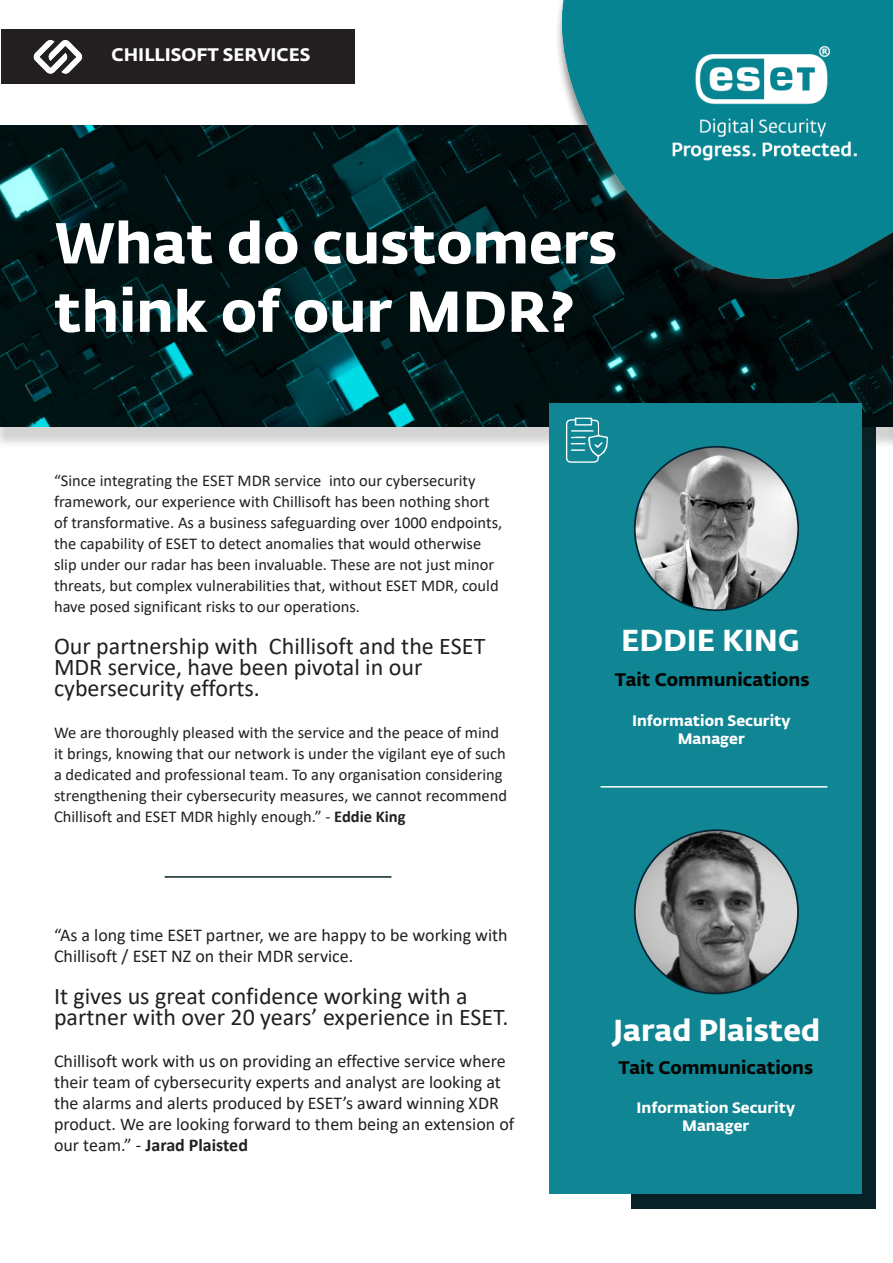
<style>
.page{position:relative;width:893px;height:1263px;background:#fff}
.page>*{position:absolute;margin:0;border:0;box-sizing:border-box;transform-origin:0 0}
.Headers_1{font:57px "Fedra Sans Alt Pro Bold LF";color:#fff}
.Headers_2{font:30px "Fedra Sans Alt Pro Bold LF";color:#fff}
.General_Text{font:24px/21px "Calibri";color:#231f20}
.General_Text-2{font:18px/21px "Calibri";color:#231f20}
.Headers_2-2{font:18px "Fedra Sans Alt Pro Bold LF";color:#040503}
.t1{font:18px "Fedra Sans Alt Pro Bold LF";color:#fff}
.General_Text-3{font:16.5px/21px "Calibri";color:#231f20}
.Headers_2-3{font:15px/18px "Fedra Sans Alt Pro Bold LF";color:#fff;text-align:center}
.s1{font-weight:700}
</style>
<div class="page">
<div style="left:631px;top:425px;width:245px;height:784px;background:#072126"></div>
<div style="left:0;top:132px;width:893px;height:317px;background:#231f20;opacity:.2"></div>
<img style="left:0;top:126px;width:885px;height:300px">
<div style="left:885px;top:132px;width:8px;height:317px;background:#231f20;opacity:.2"></div>
<img style="left:533px;top:0;width:360px;height:333px">
<img style="left:644px;top:41px;width:235px;height:131px">
<div style="left:549px;top:403px;width:312px;height:790px;background:#108593"></div>
<div style="left:1px;top:29px;width:354px;height:54px;background:#231f20"></div>
<img style="left:17px;top:39px;width:74px;height:45px">
<img style="left:635px;top:447px;width:163px;height:163px;border-radius:82px">
<hr style="left:601px;top:786px;width:226px;height:2px;background:#fff">
<img style="left:635px;top:830px;width:163px;height:163px;border-radius:82px">
<hr style="left:165px;top:876px;width:226px;height:2px;background:#062226">
<svg style="left:566px;top:418px;width:42px;height:45px"></svg>
<p class="t1" style="left:112px;top:41px;width:200px">CHILLISOFT SERVICES</p>
<p class="Headers_1" style="left:54px;top:198px;width:564px">What do customers</p>
<p class="Headers_1" style="left:54px;top:266px;width:522px">think of our MDR?</p>
<p class="General_Text-3" style="left:54px;top:470px;width:450px">“Since integrating the ESET MDR service into our cybersecurity framework, our experience with Chillisoft has been nothing short of transformative. As a business safeguarding over 1000 endpoints, the capability of ESET to detect anomalies that would otherwise slip under our radar has been invaluable. These are not just minor threats, but complex vulnerabilities that, without ESET MDR, could have posed significant risks to our operations.</p>
<p class="General_Text" style="left:54px;top:635px;width:433px">Our partnership with Chillisoft and the ESET<br>MDR service, have been pivotal in our cybersecurity efforts.</p>
<p class="General_Text-3" style="left:54px;top:722px;width:455px">We are thoroughly pleased with the service and the peace of mind it brings, knowing that our network is under the vigilant eye of such a dedicated and professional team. To any organisation considering strengthening their cybersecurity measures, we cannot recommend Chillisoft and ESET MDR highly enough.” - <span class="s1">Eddie King</span></p>
<p class="General_Text-2" style="left:54px;top:924px;width:455px">“As a long time ESET partner, we are happy to be working with<br>Chillisoft / ESET NZ on their MDR service.</p>
<p class="General_Text" style="left:54px;top:984px;width:456px">It gives us great confidence working with a partner with over 20 years’ experience in ESET.</p>
<p class="General_Text-2" style="left:54px;top:1050px;width:462px">Chillisoft work with us on providing an effective service where their team of cybersecurity experts and analyst are looking at the alarms and alerts produced by ESET’s award winning XDR product. We are looking forward to them being an extension of our team.” - <span class="s1">Jarad Plaisted</span></p>
<p class="Headers_2" style="left:621px;top:616px;width:180px">EDDIE KING</p>
<p class="Headers_2-2" style="left:615px;top:665px;width:196px">Tait Communications</p>
<p class="Headers_2-3" style="left:632px;top:711px;width:160px">Information Security<br>Manager</p>
<p class="Headers_2" style="left:613px;top:1006px;width:209px">Jarad Plaisted</p>
<p class="Headers_2-2" style="left:618px;top:1053px;width:196px">Tait Communications</p>
<p class="Headers_2-3" style="left:637px;top:1098px;width:160px">Information Security<br>Manager</p>
</div>
